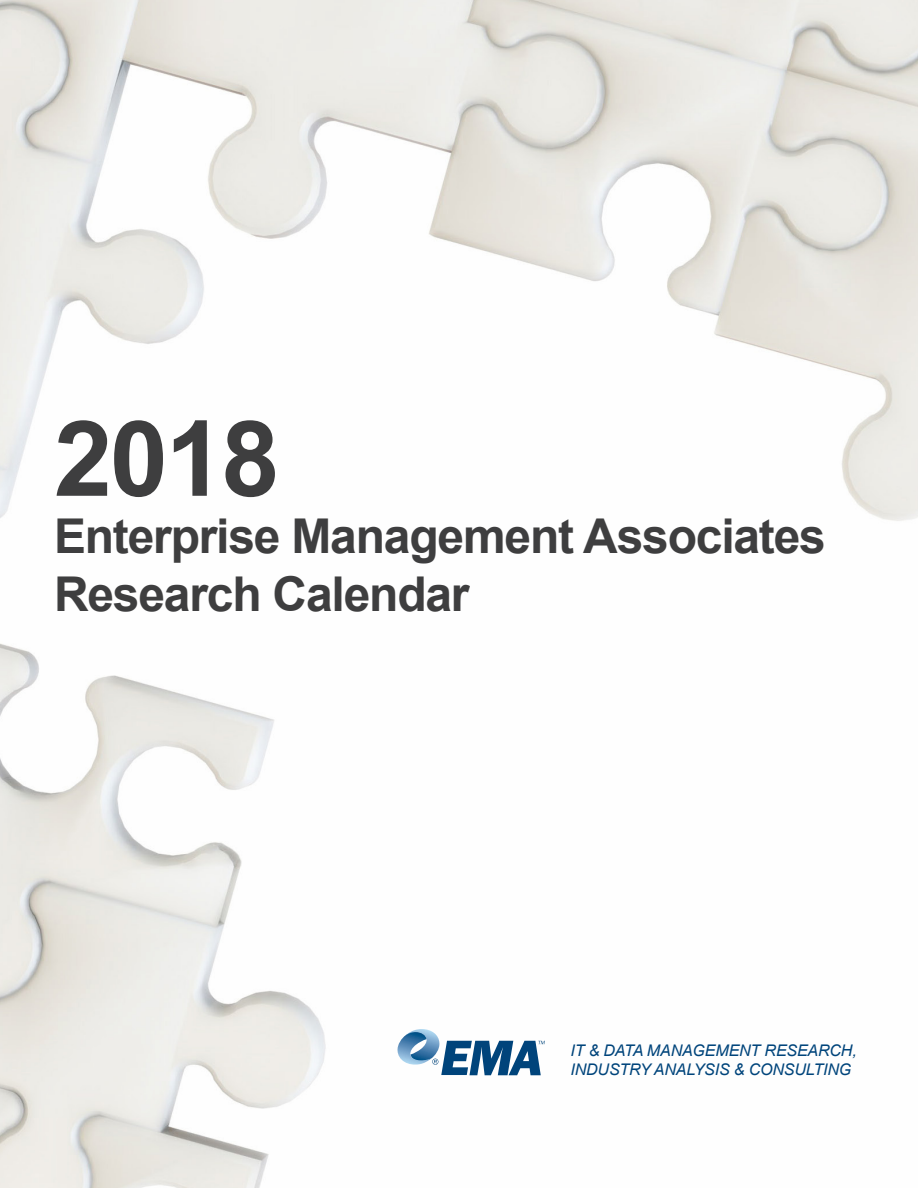
<style>
.page{position:relative;width:918px;height:1188px;background:#fff}
.page>*{position:absolute;margin:0;border:0;box-sizing:border-box;transform-origin:0 0}
.t1{font:700 105px "Arial";color:#3e3e3f}
.t2{font:700 48px/57.6px "Arial";letter-spacing:-.025em;color:#3e3e3f}
.t3{font:italic 16.05px/18.9px "Arial";letter-spacing:-.01em;color:#00447b}
</style>
<div class="page">
<img style="left:0;top:0;width:918px;height:1188px">
<svg style="left:397px;top:1029px;width:148px;height:46px"></svg>
<h1 class="t1" style="left:54px;top:389px;width:227px">2018</h1>
<h2 class="t2" style="left:54px;top:509px;width:773px">Enterprise Management Associates<br>Research Calendar</h2>
<p class="t3" style="left:570px;top:1041px;width:288px">IT &amp; DATA MANAGEMENT RESEARCH,<br>INDUSTRY ANALYSIS &amp; CONSULTING</p>
</div>
